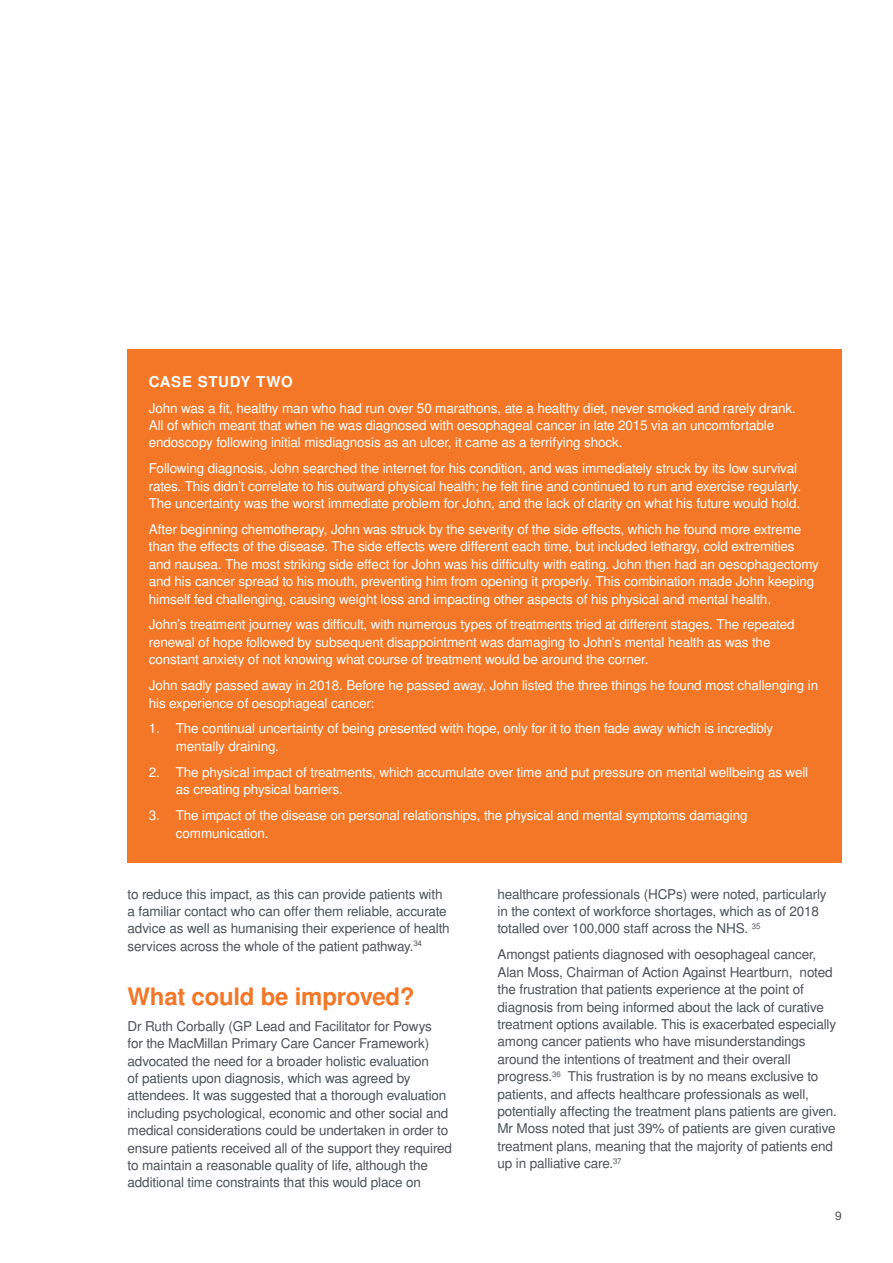
<style>
.page{position:relative;width:893px;height:1263px;background:#fff}
.page>*{position:absolute;margin:0;border:0;box-sizing:border-box;transform-origin:0 0}
.refs{font:700 24px "Nimbus San L";letter-spacing:-.01em;color:#f47727}
.sub_head_noline{font:700 15px "Nimbus San L";letter-spacing:.045em;color:#fff}
.body_text{font:13.5px/17.4px "Nimbus San L";letter-spacing:-.01em;color:#fff}
.body_text-2{font:13.5px/17.4px "Nimbus San L";letter-spacing:-.01em;color:#4c5159}
.t1{font:12px "Nimbus San L";color:#4c5159}
</style>
<div class="page">
<div style="left:128px;top:350px;width:714px;height:513px;background:#f47727"></div>
<p class="sub_head_noline" style="left:149px;top:371px;width:145px">CASE STUDY TWO</p>
<p class="body_text" style="left:149px;top:399px;width:649px">John was a fit, healthy man who had run over 50 marathons, ate a healthy diet, never smoked and rarely drank.<br>All of which meant that when he was diagnosed with oesophageal cancer in late 2015 via an uncomfortable endoscopy following initial misdiagnosis as an ulcer, it came as a terrifying shock.</p>
<p class="body_text" style="left:149px;top:459px;width:654px">Following diagnosis, John searched the internet for his condition, and was immediately struck by its low survival rates. This didn’t correlate to his outward physical health; he felt fine and continued to run and exercise regularly.<br>The uncertainty was the worst immediate problem for John, and the lack of clarity on what his future would hold.</p>
<p class="body_text" style="left:149px;top:520px;width:672px">After beginning chemotherapy, John was struck by the severity of the side effects, which he found more extreme than the effects of the disease. The side effects were different each time, but included lethargy, cold extremities and nausea. The most striking side effect for John was his difficulty with eating. John then had an oesophagectomy and his cancer spread to his mouth, preventing him from opening it properly. This combination made John keeping himself fed challenging, causing weight loss and impacting other aspects of his physical and mental health.</p>
<p class="body_text" style="left:149px;top:615px;width:647px">John’s treatment journey was difficult, with numerous types of treatments tried at different stages. The repeated renewal of hope followed by subsequent disappointment was damaging to John’s mental health as was the constant anxiety of not knowing what course of treatment would be around the corner.</p>
<p class="body_text" style="left:149px;top:676px;width:671px">John sadly passed away in 2018. Before he passed away, John listed the three things he found most challenging in his experience of oesophageal cancer:</p>
<p class="body_text" style="left:176px;top:719px;width:599px;text-indent:-27px">1. The continual uncertainty of being presented with hope, only for it to then fade away which is incredibly mentally draining.</p>
<p class="body_text" style="left:176px;top:763px;width:634px;text-indent:-27px">2. The physical impact of treatments, which accumulate over time and put pressure on mental wellbeing as well as creating physical barriers.</p>
<p class="body_text" style="left:176px;top:806px;width:573px;text-indent:-27px">3. The impact of the disease on personal relationships, the physical and mental symptoms damaging communication.</p>
<p class="body_text-2" style="left:128px;top:885px;width:324px">to reduce this impact, as this can provide patients with a familiar contact who can offer them reliable, accurate advice as well as humanising their experience of health services across the whole of the patient pathway.<sup>34</sup></p>
<p class="refs" style="left:128px;top:979px;width:289px">What could be improved?</p>
<p class="body_text-2" style="left:128px;top:1017px;width:326px">Dr Ruth Corbally (GP Lead and Facilitator for Powys<br>for the MacMillan Primary Care Cancer Framework) advocated the need for a broader holistic evaluation<br>of patients upon diagnosis, which was agreed by attendees. It was suggested that a thorough evaluation including psychological, economic and other social and medical considerations could be undertaken in order to ensure patients received all of the support they required to maintain a reasonable quality of life, although the additional time constraints that this would place on</p>
<p class="body_text-2" style="left:497px;top:885px;width:331px">healthcare professionals (HCPs) were noted, particularly in the context of workforce shortages, which as of 2018 totalled over 100,000 staff across the NHS. <sup>35</sup></p>
<p class="body_text-2" style="left:497px;top:945px;width:341px">Amongst patients diagnosed with oesophageal cancer, Alan Moss, Chairman of Action Against Heartburn, noted the frustration that patients experience at the point of diagnosis from being informed about the lack of curative treatment options available. This is exacerbated especially among cancer patients who have misunderstandings around the intentions of treatment and their overall progress.<sup>36</sup> This frustration is by no means exclusive to patients, and affects healthcare professionals as well, potentially affecting the treatment plans patients are given.<br>Mr Moss noted that just 39% of patients are given curative treatment plans, meaning that the majority of patients end up in palliative care.<sup>37</sup></p>
<p class="t1" style="left:835px;top:1207px;width:8px">9</p>
</div>
